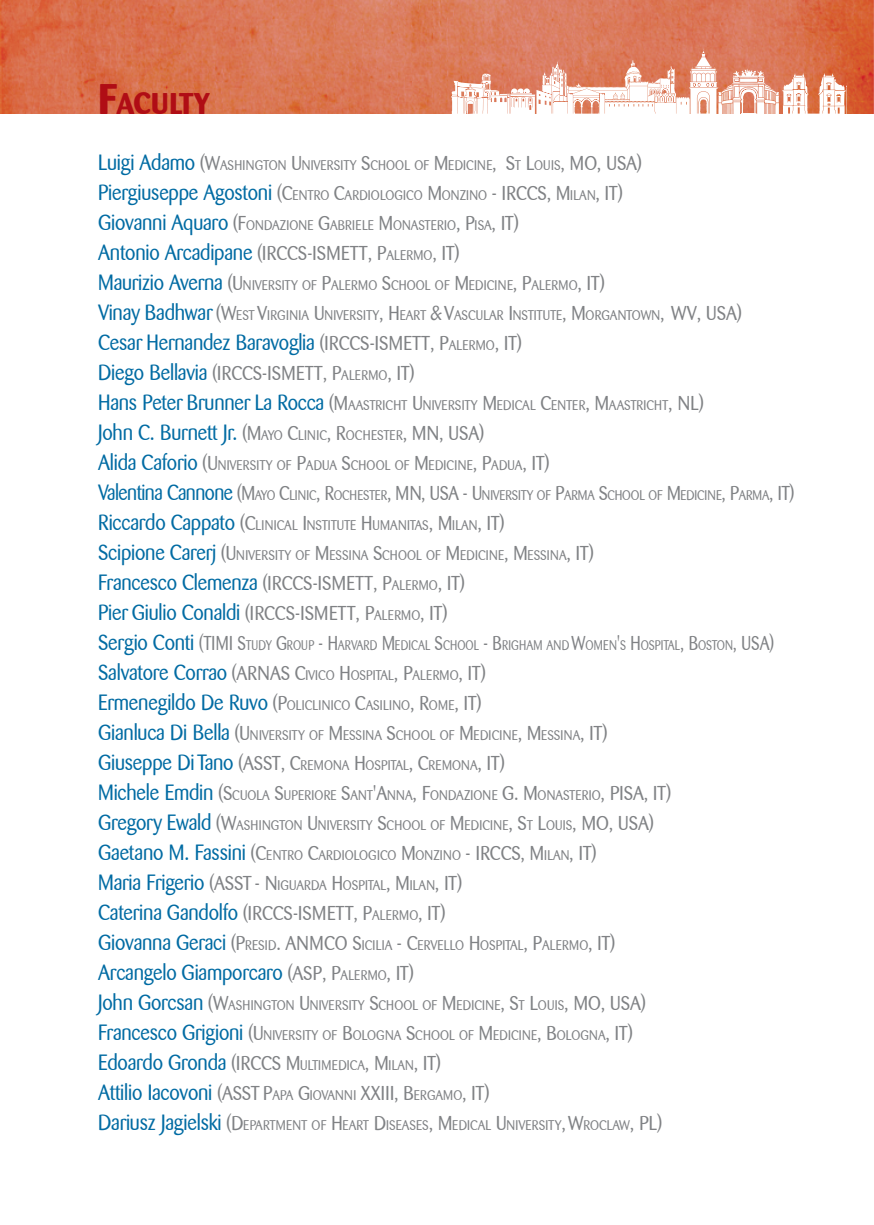
<style>
.page{position:relative;width:874px;height:1225px;background:#fff}
.page>*{position:absolute;margin:0;border:0;box-sizing:border-box;transform-origin:0 0}
.t1{font:700 29.8px "Barmeno";letter-spacing:.01em;color:#b00d15}
.t2{font:22px "Barmeno";letter-spacing:-.01em;color:#006ba3;scale:.9 1}
.t3{font:20px/30px "Barmeno";color:#808285;scale:.9 1}
.t4{font:14px/30px "Barmeno";letter-spacing:.01em;color:#808285;scale:.9 1}
.t5{font:14px/30px "Barmeno";letter-spacing:.01em;color:#808285;scale:.82 1}
.s1{font-size:42.6px}
.s2{font-size:22px;color:#006ba3}
.s3{font-size:20px}
.s4{font-size:14px}
.s5{font-size:20px;color:#808285}
.s6{font-size:14px;color:#808285}
</style>
<div class="page">
<img style="left:0;top:0;width:873px;height:113px">
<svg style="left:450px;top:49px;width:396px;height:64px"></svg>
<h1 class="t1" style="left:98px;top:86px;width:113px"><span class="s1">F</span>ACULTY</h1>
<p class="t4" style="left:98px;top:150px;width:605px"><span class="s2">Luigi Adamo</span> <span class="s3">(W</span>ASHINGTON <span class="s3">U</span>NIVERSITY <span class="s3">S</span>CHOOL OF <span class="s3">M</span>EDICINE<span class="s3">, S</span>T <span class="s3">L</span>OUIS<span class="s3">, MO, USA)<br></span><span class="s2">Piergiuseppe Agostoni</span> <span class="s3">(C</span>ENTRO <span class="s3">C</span>ARDIOLOGICO <span class="s3">M</span>ONZINO <span class="s3">- IRCCS, M</span>ILAN<span class="s3">, IT)<br></span><span class="s2">Giovanni Aquaro</span> <span class="s3">(F</span>ONDAZIONE <span class="s3">G</span>ABRIELE <span class="s3">M</span>ONASTERIO<span class="s3">, P</span>ISA<span class="s3">, IT)</span></p>
<h3 class="t3" style="left:98px;top:238px;width:403px"><span class="s2">Antonio Arcadipane</span> (IRCCS-ISMETT, P<span class="s4">ALERMO</span>, IT)</h3>
<p class="t4" style="left:98px;top:270px;width:716px"><span class="s2">Maurizio Averna</span> <span class="s3">(U</span>NIVERSITY OF <span class="s3">P</span>ALERMO <span class="s3">S</span>CHOOL OF <span class="s3">M</span>EDICINE<span class="s3">, P</span>ALERMO<span class="s3">, IT)<br></span><span class="s2">Vinay Badhwar</span> <span class="s3">(W</span>EST <span class="s3">V</span>IRGINIA <span class="s3">U</span>NIVERSITY<span class="s3">, H</span>EART <span class="s3">&amp; V</span>ASCULAR <span class="s3">I</span>NSTITUTE<span class="s3">, M</span>ORGANTOWN<span class="s3">, WV, USA)</span></p>
<h2 class="t2" style="left:98px;top:330px;width:472px">Cesar Hernandez Baravoglia <span class="s5">(IRCCS-ISMETT, P</span><span class="s6">ALERMO</span><span class="s5">, IT)</span></h2>
<h3 class="t3" style="left:98px;top:358px;width:353px"><span class="s2">Diego Bellavia</span> (IRCCS-ISMETT, P<span class="s4">ALERMO</span>, IT)</h3>
<p class="t4" style="left:98px;top:390px;width:674px"><span class="s2">Hans Peter Brunner La Rocca</span> <span class="s3">(M</span>AASTRICHT <span class="s3">U</span>NIVERSITY <span class="s3">M</span>EDICAL <span class="s3">C</span>ENTER<span class="s3">, M</span>AASTRICHT<span class="s3">, NL)</span></p>
<h2 class="t2" style="left:98px;top:420px;width:430px">John C. Burnett Jr. <span class="s5">(M</span><span class="s6">AYO</span> <span class="s5">C</span><span class="s6">LINIC</span><span class="s5">, R</span><span class="s6">OCHESTER</span><span class="s5">, MN, USA)</span></h2>
<p class="t4" style="left:98px;top:450px;width:775px"><span class="s2">Alida Caforio</span> <span class="s3">(U</span>NIVERSITY OF <span class="s3">P</span>ADUA <span class="s3">S</span>CHOOL OF <span class="s3">M</span>EDICINE<span class="s3">, P</span>ADUA<span class="s3">, IT)<br></span><span class="s2">Valentina Cannone</span> <span class="s3">(M</span>AYO <span class="s3">C</span>LINIC<span class="s3">, R</span>OCHESTER<span class="s3">, MN, USA - U</span>NIVERSITY OF <span class="s3">P</span>ARMA <span class="s3">S</span>CHOOL OF <span class="s3">M</span>EDICINE<span class="s3">, P</span>ARMA<span class="s3">, IT)<br></span><span class="s2">Riccardo Cappato</span> <span class="s3">(C</span>LINICAL <span class="s3">I</span>NSTITUTE <span class="s3">H</span>UMANITAS<span class="s3">, M</span>ILAN<span class="s3">, IT)<br></span><span class="s2">Scipione Carerj</span> <span class="s3">(U</span>NIVERSITY OF <span class="s3">M</span>ESSINA <span class="s3">S</span>CHOOL OF <span class="s3">M</span>EDICINE<span class="s3">, M</span>ESSINA<span class="s3">, IT)</span></p>
<h3 class="t3" style="left:98px;top:568px;width:409px"><span class="s2">Francesco Clemenza</span> (IRCCS-ISMETT, P<span class="s4">ALERMO</span>, IT)<br><span class="s2">Pier Giulio Conaldi</span> (IRCCS-ISMETT, P<span class="s4">ALERMO</span>, IT)</h3>
<p class="t5" style="left:98px;top:630px;width:825px"><span class="s2">Sergio Conti</span> <span class="s3">(TIMI S</span>TUDY <span class="s3">G</span>ROUP <span class="s3">- H</span>ARVARD <span class="s3">M</span>EDICAL <span class="s3">S</span>CHOOL <span class="s3">- B</span>RIGHAM AND <span class="s3">W</span>OMEN<span class="s3">'</span>S <span class="s3">H</span>OSPITAL<span class="s3">, B</span>OSTON<span class="s3">, USA)<br></span><span class="s2">Salvatore Corrao</span> <span class="s3">(ARNAS C</span>IVICO <span class="s3">H</span>OSPITAL<span class="s3">, P</span>ALERMO<span class="s3">, IT)<br></span><span class="s2">Ermenegildo De Ruvo</span> <span class="s3">(P</span>OLICLINICO <span class="s3">C</span>ASILINO<span class="s3">, R</span>OME<span class="s3">, IT)<br></span><span class="s2">Gianluca Di Bella</span> <span class="s3">(U</span>NIVERSITY OF <span class="s3">M</span>ESSINA <span class="s3">S</span>CHOOL OF <span class="s3">M</span>EDICINE<span class="s3">, M</span>ESSINA<span class="s3">, IT)<br></span><span class="s2">Giuseppe Di Tano</span> <span class="s3">(ASST, C</span>REMONA <span class="s3">H</span>OSPITAL<span class="s3">, C</span>REMONA<span class="s3">, IT)<br></span><span class="s2">Michele Emdin</span> <span class="s3">(S</span>CUOLA <span class="s3">S</span>UPERIORE <span class="s3">S</span>ANT<span class="s3">'A</span>NNA<span class="s3">, F</span>ONDAZIONE <span class="s3">G. M</span>ONASTERIO<span class="s3">, PISA, IT)<br></span><span class="s2">Gregory Ewald</span> <span class="s3">(W</span>ASHINGTON <span class="s3">U</span>NIVERSITY <span class="s3">S</span>CHOOL OF <span class="s3">M</span>EDICINE<span class="s3">, S</span>T <span class="s3">L</span>OUIS<span class="s3">, MO, USA)<br></span><span class="s2">Gaetano M. Fassini</span> <span class="s3">(C</span>ENTRO <span class="s3">C</span>ARDIOLOGICO <span class="s3">M</span>ONZINO <span class="s3">- IRCCS, M</span>ILAN<span class="s3">, IT)<br></span><span class="s2">Maria Frigerio</span> <span class="s3">(ASST - N</span>IGUARDA <span class="s3">H</span>OSPITAL<span class="s3">, M</span>ILAN<span class="s3">, IT)</span></p>
<h3 class="t3" style="left:98px;top:898px;width:387px"><span class="s2">Caterina Gandolfo</span> (IRCCS-ISMETT, P<span class="s4">ALERMO</span>, IT)</h3>
<p class="t4" style="left:98px;top:930px;width:576px"><span class="s2">Giovanna Geraci</span> <span class="s3">(P</span>RESID<span class="s3">. ANMCO S</span>ICILIA <span class="s3">- C</span>ERVELLO <span class="s3">H</span>OSPITAL<span class="s3">, P</span>ALERMO<span class="s3">, IT)</span></p>
<h2 class="t2" style="left:98px;top:960px;width:352px">Arcangelo Giamporcaro <span class="s5">(ASP, P</span><span class="s6">ALERMO</span><span class="s5">, IT)</span></h2>
<p class="t4" style="left:98px;top:990px;width:610px"><span class="s2">John Gorcsan</span> <span class="s3">(W</span>ASHINGTON <span class="s3">U</span>NIVERSITY <span class="s3">S</span>CHOOL OF <span class="s3">M</span>EDICINE<span class="s3">, S</span>T <span class="s3">L</span>OUIS<span class="s3">, MO, USA)<br></span><span class="s2">Francesco Grigioni</span> <span class="s3">(U</span>NIVERSITY OF <span class="s3">B</span>OLOGNA <span class="s3">S</span>CHOOL OF <span class="s3">M</span>EDICINE<span class="s3">, B</span>OLOGNA<span class="s3">, IT)<br></span><span class="s2">Edoardo Gronda</span> <span class="s3">(IRCCS M</span>ULTIMEDICA<span class="s3">, M</span>ILAN<span class="s3">, IT)</span></p>
<h3 class="t3" style="left:98px;top:1078px;width:436px"><span class="s2">Attilio Iacovoni</span> (ASST P<span class="s4">APA</span> G<span class="s4">IOVANNI</span> XXIII, B<span class="s4">ERGAMO</span>, IT)</h3>
<p class="t4" style="left:98px;top:1110px;width:628px"><span class="s2">Dariusz Jagielski</span> <span class="s3">(D</span>EPARTMENT OF <span class="s3">H</span>EART <span class="s3">D</span>ISEASES<span class="s3">, M</span>EDICAL <span class="s3">U</span>NIVERSITY<span class="s3">, W</span>ROCLAW<span class="s3">, PL)</span></p>
</div>
